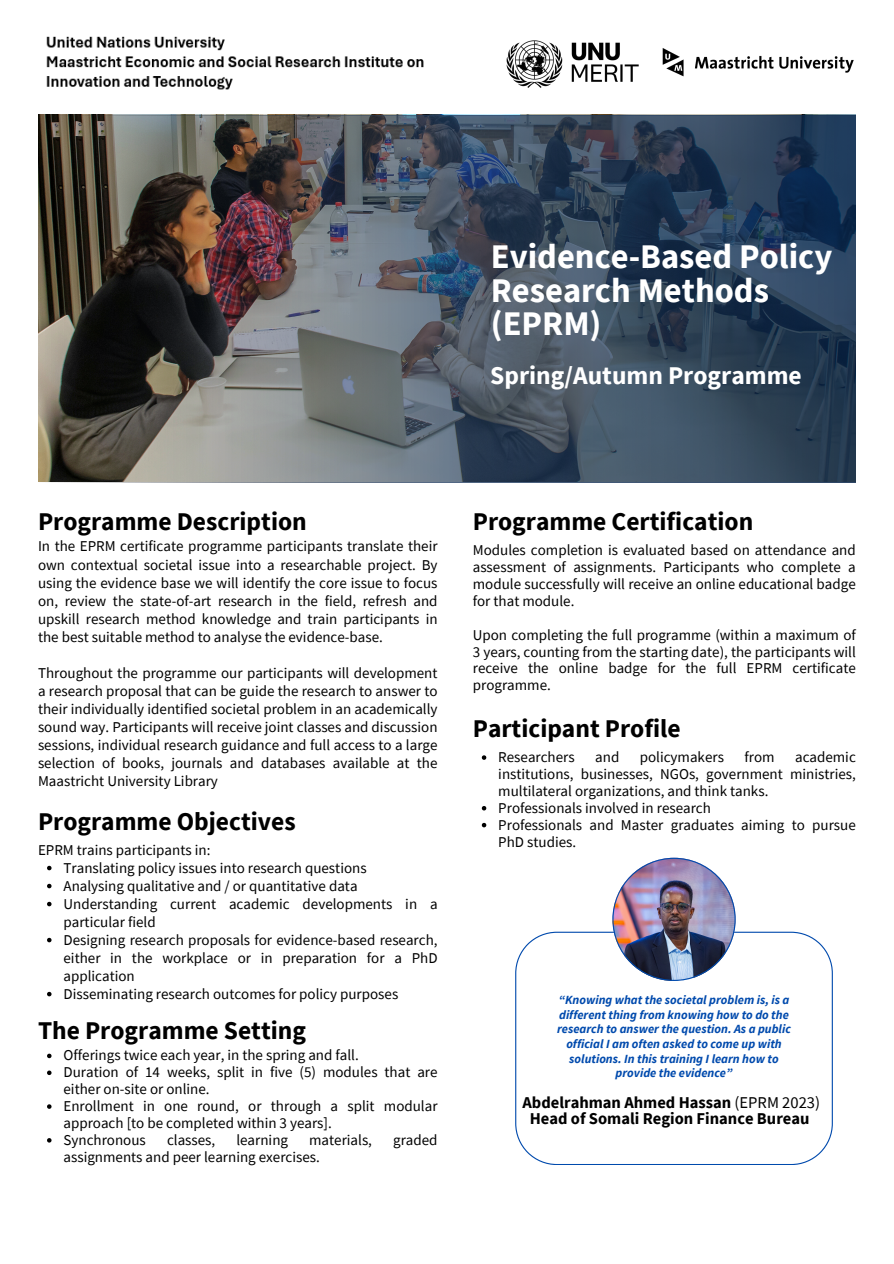
<style>
.page{position:relative;width:894px;height:1264px;background:#fff}
.page>*{position:absolute;margin:0;border:0;box-sizing:border-box;transform-origin:0 0}
.t1{font:700 34.5px/33.8px "Source Sans Pro";color:#fff}
.t2{font:700 25.5px "Source Sans Pro";color:#000}
.t3{font:700 25.5px "Source Sans Pro";color:#fff}
.t4{font:700 16.5px/15.8px "Source Sans Pro";color:#000;text-align:center}
.t5{font:15px/18px "Source Sans Pro";color:#000;text-align:justify}
.t6{font:italic 700 12.45px/14.5px "Source Sans Pro";color:#004aad;text-align:center}
.s1{font-weight:400}
</style>
<div class="page">
<img style="left:38px;top:115px;width:817px;height:367px">
<img style="left:46px;top:36px;width:378px;height:54px">
<img style="left:477px;top:40px;width:379px;height:79px">
<svg style="left:481px;top:755px;width:5px;height:4px"></svg>
<svg style="left:481px;top:806px;width:5px;height:4px"></svg>
<svg style="left:481px;top:822px;width:5px;height:5px"></svg>
<svg style="left:515px;top:931px;width:317px;height:233px"></svg>
<img style="left:612px;top:857px;width:123px;height:123px">
<svg style="left:47px;top:865px;width:4px;height:5px"></svg>
<svg style="left:47px;top:883px;width:4px;height:5px"></svg>
<svg style="left:47px;top:901px;width:4px;height:5px"></svg>
<svg style="left:47px;top:937px;width:4px;height:5px"></svg>
<svg style="left:47px;top:991px;width:4px;height:5px"></svg>
<svg style="left:47px;top:1053px;width:4px;height:5px"></svg>
<svg style="left:47px;top:1070px;width:4px;height:5px"></svg>
<svg style="left:47px;top:1104px;width:4px;height:4px"></svg>
<svg style="left:47px;top:1138px;width:4px;height:4px"></svg>
<h2 class="t1" style="left:490px;top:239px;width:343px">Evidence-Based Policy<br>Research Methods (EPRM)</h2>
<h3 class="t3" style="left:490px;top:358px;width:313px">Spring/Autumn Programme</h3>
<p class="t2" style="left:38px;top:505px;width:270px">Programme Description</p>
<p class="t5" style="left:38px;top:537px;width:401px">In the EPRM certificate programme participants translate their own contextual societal issue into a researchable project. By using the evidence base we will identify the core issue to focus on, review the state-of-art research in the field, refresh and upskill research method knowledge and train participants in the best suitable method to analyse the evidence-base.</p>
<p class="t5" style="left:38px;top:663px;width:401px">Throughout the programme our participants will development a research proposal that can be guide the research to answer to their individually identified societal problem in an academically sound way. Participants will receive joint classes and discussion sessions, individual research guidance and full access to a large selection of books, journals and databases available at the Maastricht University Library</p>
<p class="t2" style="left:38px;top:805px;width:259px">Programme Objectives</p>
<p class="t5" style="left:38px;top:840px;width:174px">EPRM trains participants in:</p>
<h2 class="t5" style="left:63px;top:858px;width:304px">Translating policy issues into research questions</h2>
<p class="t5" style="left:63px;top:876px;width:295px">Analysing qualitative and / or quantitative data</p>
<p class="t5" style="left:63px;top:894px;width:375px">Understanding current academic developments in a particular field</p>
<p class="t5" style="left:63px;top:930px;width:375px">Designing research proposals for evidence-based research, either in the workplace or in preparation for a PhD application</p>
<p class="t5" style="left:63px;top:984px;width:336px">Disseminating research outcomes for policy purposes</p>
<h2 class="t2" style="left:38px;top:1014px;width:269px">The Programme Setting</h2>
<h3 class="t5" style="left:63px;top:1046px;width:296px">Offerings twice each year, in the spring and fall.</h3>
<p class="t5" style="left:63px;top:1063px;width:375px;line-height:16.8px">Duration of 14 weeks, split in five (5) modules that are either on-site or online.</p>
<h2 class="t5" style="left:63px;top:1097px;width:375px;line-height:16.8px">Enrollment in one round, or through a split modular approach [to be completed within 3 years].</h2>
<p class="t5" style="left:63px;top:1130px;width:84px">Synchronous</p>
<p class="t5" style="left:167px;top:1130px;width:50px">classes,</p>
<p class="t5" style="left:236px;top:1130px;width:53px">learning</p>
<p class="t5" style="left:309px;top:1130px;width:64px">materials,</p>
<p class="t5" style="left:393px;top:1130px;width:46px">graded</p>
<p class="t5" style="left:63px;top:1147px;width:258px">assignments and peer learning exercises.</p>
<p class="t2" style="left:472px;top:505px;width:282px">Programme Certification</p>
<p class="t5" style="left:472px;top:541px;width:384px;line-height:16.8px">Modules completion is evaluated based on attendance and assessment of assignments. Participants who complete a module successfully will receive an online educational badge for that module.</p>
<p class="t5" style="left:472px;top:626px;width:384px;line-height:16.8px">Upon completing the full programme (within a maximum of 3 years, counting from the starting date), the participants will receive the online badge for the full EPRM certificate programme.</p>
<h3 class="t2" style="left:472px;top:711px;width:209px">Participant Profile</h3>
<h2 class="t5" style="left:498px;top:747px;width:78px">Researchers</h2>
<h2 class="t5" style="left:595px;top:747px;width:26px">and</h2>
<h2 class="t5" style="left:639px;top:747px;width:86px">policymakers</h2>
<h2 class="t5" style="left:744px;top:747px;width:32px">from</h2>
<h2 class="t5" style="left:498px;top:748px;width:359px;line-height:16.8px;text-indent:297px">academic institutions, businesses, NGOs, government ministries, multilateral organizations, and think tanks.</h2>
<h2 class="t5" style="left:498px;top:798px;width:214px">Professionals involved in research</h2>
<h3 class="t5" style="left:498px;top:815px;width:359px;line-height:16.8px">Professionals and Master graduates aiming to pursue<br>PhD studies.</h3>
<h1 class="t6" style="left:557px;top:992px;width:235px">“Knowing what the societal problem is, is a different thing from knowing how to do the research to answer the question. As a public official I am often asked to come up with solutions. In this training I learn how to provide the evidence”</h1>
<p class="t4" style="left:522px;top:1094px;width:299px">Abdelrahman Ahmed Hassan <span class="s1">(EPRM 2023)<br></span>Head of Somali Region Finance Bureau</p>
</div>
